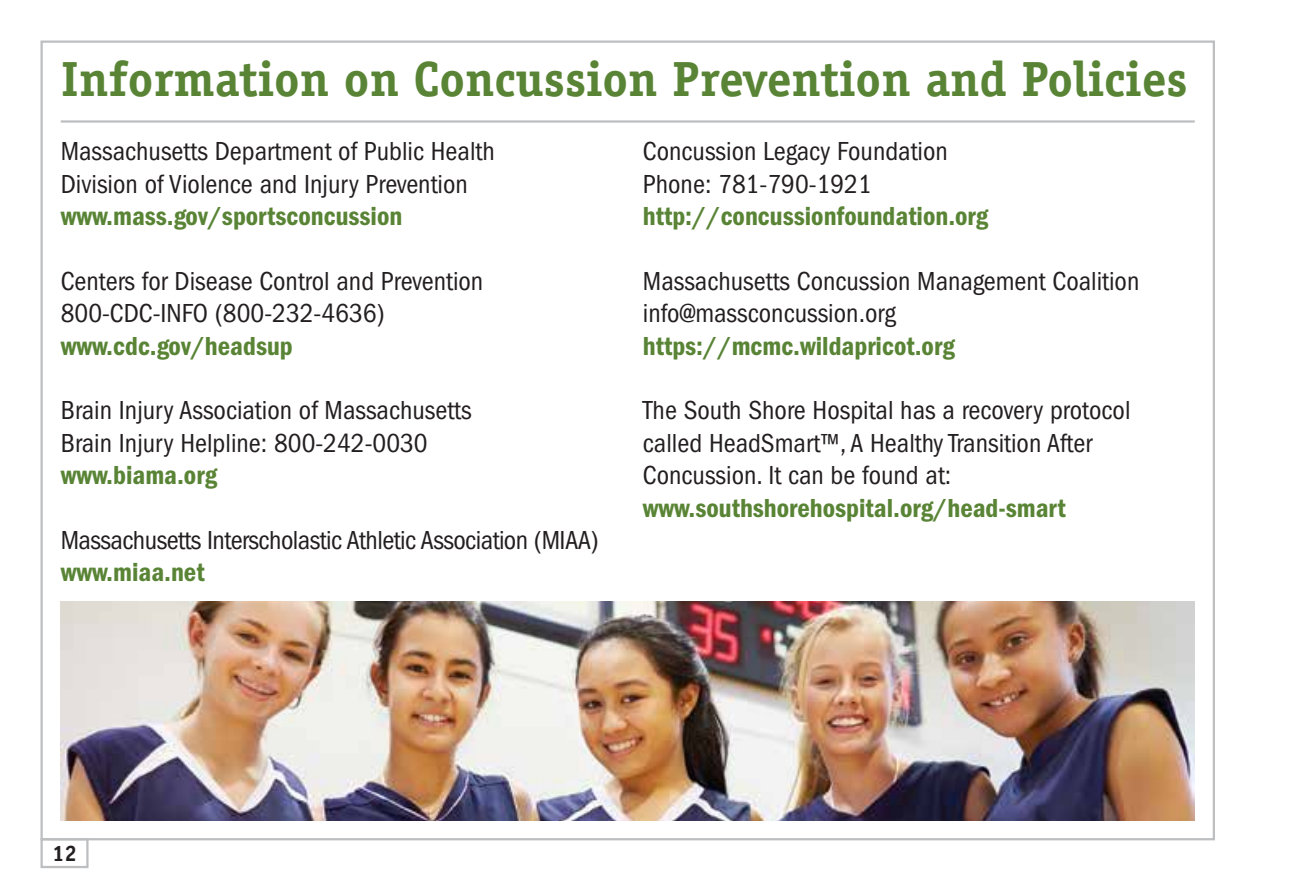
<style>
.page{position:relative;width:1296px;height:891px;background:#fff}
.page>*{position:absolute;margin:0;border:0;box-sizing:border-box;transform-origin:0 0}
.t1{font:700 49.5px "Officina Serif Std";color:#598435}
.t2{font:condensed 27px/32.4px "ITC Franklin Gothic Std";color:#231f20}
.t3{font:27px "ITC Franklin Gothic Std Dm Cd";color:#598435}
.t4{font:condensed 27px "ITC Franklin Gothic Std";letter-spacing:-.02em;color:#231f20}
.t5{font:700 22.5px "Officina Serif Std";color:#231f20}
</style>
<div class="page">
<div style="left:40px;top:838px;width:49px;height:30px;border:2px solid #bcbec0"></div>
<hr style="left:61px;top:120px;width:1134px;height:3px;background:#bcbec0">
<img style="left:61px;top:601px;width:1134px;height:219px">
<h1 class="t1" style="left:61px;top:49px;width:1128px">Information on Concussion Prevention and Policies</h1>
<p class="t2" style="left:61px;top:135px;width:436px">Massachusetts Department of Public Health<br>Division of Violence and Injury Prevention</p>
<p class="t3" style="left:61px;top:201px;width:343px">www.mass.gov/sportsconcussion</p>
<p class="t2" style="left:61px;top:265px;width:424px">Centers for Disease Control and Prevention<br>800-CDC-INFO (800-232-4636)</p>
<p class="t3" style="left:61px;top:330px;width:234px">www.cdc.gov/headsup</p>
<p class="t2" style="left:61px;top:395px;width:413px">Brain Injury Association of Massachusetts<br>Brain Injury Helpline: 800-242-0030</p>
<p class="t3" style="left:61px;top:460px;width:158px">www.biama.org</p>
<p class="t4" style="left:61px;top:525px;width:540px">Massachusetts Interscholastic Athletic Association (MIAA)</p>
<p class="t3" style="left:61px;top:557px;width:145px">www.miaa.net</p>
<p class="t2" style="left:643px;top:135px;width:307px">Concussion Legacy Foundation<br>Phone: 781-790-1921</p>
<p class="t3" style="left:643px;top:201px;width:347px">http://concussionfoundation.org</p>
<p class="t2" style="left:643px;top:265px;width:498px">Massachusetts Concussion Management Coalition info@massconcussion.org</p>
<p class="t3" style="left:643px;top:330px;width:313px">https://mcmc.wildapricot.org</p>
<p class="t2" style="left:643px;top:395px;width:489px">The South Shore Hospital has a recovery protocol called HeadSmart™, A Healthy Transition After<br>Concussion. It can be found at:</p>
<p class="t3" style="left:643px;top:492px;width:424px">www.southshorehospital.org/head-smart</p>
<p class="t5" style="left:52px;top:840px;width:27px">12</p>
</div>
